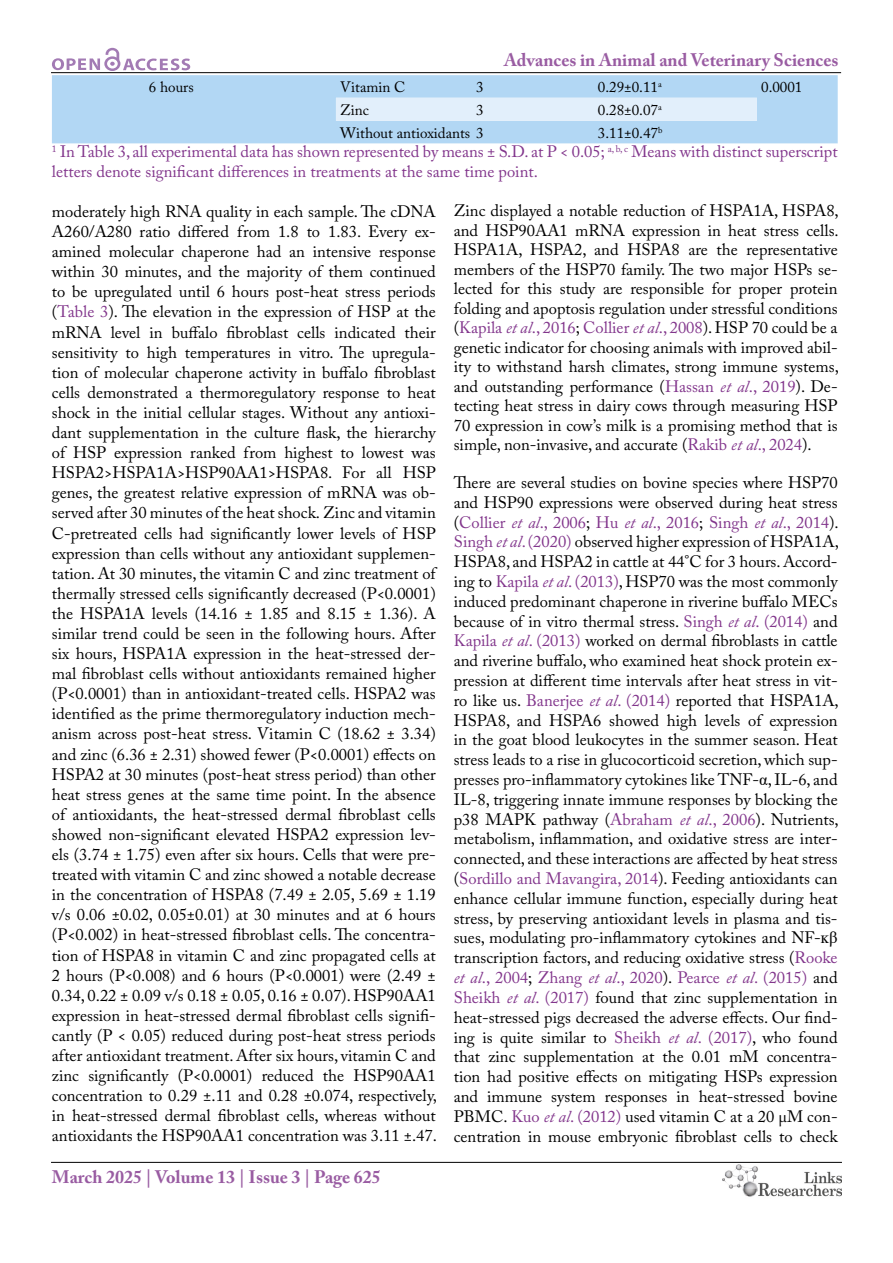
<style>
.page{position:relative;width:893px;height:1263px;background:#fff}
.page>*{position:absolute;margin:0;border:0;box-sizing:border-box;transform-origin:0 0}
.t1{font:700 18px "Adobe Caslon Pro";color:#995ca2}
.t2{font:16.5px/20.1px "Adobe Caslon Pro";color:#000;text-align:justify}
.t3{font:16.5px/19.8px "Adobe Caslon Pro";color:#82368c}
.t4{font:15px "Adobe Caslon Pro";color:#000}
.s1{color:#82368c}
.s2{font-style:italic;color:#82368c}
.s3{font-family:"Times New Roman"}
</style>
<div class="page">
<hr style="left:51px;top:72px;width:790px;height:1px;background:#000">
<hr style="left:51px;top:1162px;width:791px;height:1px;background:#000">
<svg style="left:52px;top:48px;width:138px;height:23px"></svg>
<img style="left:723px;top:1164px;width:119px;height:33px">
<div style="left:52px;top:75px;width:786px;height:68px;background:#b2d7f4"></div>
<div style="left:336px;top:98px;width:421px;height:23px;background:#e2effb"></div>
<p class="t1" style="left:504px;top:50px;width:336px">Advances in Animal and Veterinary Sciences</p>
<p class="t4" style="left:149px;top:78px;width:46px">6 hours</p>
<p class="t4" style="left:340px;top:78px;width:67px">Vitamin C</p>
<p class="t4" style="left:476px;top:78px;width:9px">3</p>
<p class="t4" style="left:598px;top:78px;width:65px">0.29±0.11<sup>a</sup></p>
<p class="t4" style="left:761px;top:78px;width:43px">0.0001</p>
<p class="t4" style="left:340px;top:101px;width:30px">Zinc</p>
<p class="t4" style="left:476px;top:101px;width:9px">3</p>
<p class="t4" style="left:598px;top:101px;width:65px">0.28±0.07<sup>a</sup></p>
<p class="t4" style="left:340px;top:124px;width:145px">Without antioxidants 3</p>
<p class="t4" style="left:598px;top:124px;width:66px">3.11±0.47<sup>b</sup></p>
<p class="t3" style="left:52px;top:142px;width:787px"><sup>1</sup> In Table 3, all experimental data has shown represented by means ± S.D. at P &lt; 0.05; <sup>a,</sup> <sup>b,</sup> <sup>c</sup> Means with distinct superscript letters denote significant differences in treatments at the same time point.</p>
<p class="t2" style="left:52px;top:201px;width:387px">moderately high RNA quality in each sample. The cDNA A260/A280 ratio differed from 1.8 to 1.83. Every ex&shy;amined molecular chaperone had an intensive response within 30 minutes, and the majority of them continued to be upregulated until 6 hours post-heat stress periods (<span class="s1">Table 3</span>). The elevation in the expression of HSP at the mRNA level in buffalo fibroblast cells indicated their sensitivity to high temperatures in vitro. The upregula&shy;tion of molecular chaperone activity in buffalo fibroblast cells demonstrated a thermoregulatory response to heat shock in the initial cellular stages. Without any antioxi&shy;dant supplementation in the culture flask, the hierarchy of HSP expression ranked from highest to lowest was HSPA2&gt;HSPA1A&gt;HSP90AA1&gt;HSPA8. For all HSP genes, the greatest relative expression of mRNA was ob&shy;served after 30 minutes of the heat shock. Zinc and vitamin C-pretreated cells had significantly lower levels of HSP expression than cells without any antioxidant supplemen&shy;tation. At 30 minutes, the vitamin C and zinc treatment of thermally stressed cells significantly decreased (P&lt;0.0001) the HSPA1A levels (14.16 ± 1.85 and 8.15 ± 1.36). A similar trend could be seen in the following hours. After six hours, HSPA1A expression in the heat-stressed der&shy;mal fibroblast cells without antioxidants remained higher (P&lt;0.0001) than in antioxidant-treated cells. HSPA2 was identified as the prime thermoregulatory induction mech&shy;anism across post-heat stress. Vitamin C (18.62 ± 3.34) and zinc (6.36 ± 2.31) showed fewer (P&lt;0.0001) effects on HSPA2 at 30 minutes (post-heat stress period) than other heat stress genes at the same time point. In the absence of antioxidants, the heat-stressed dermal fibroblast cells showed non-significant elevated HSPA2 expression lev&shy;els (3.74 ± 1.75) even after six hours. Cells that were pre&shy;treated with vitamin C and zinc showed a notable decrease in the concentration of HSPA8 (7.49 ± 2.05, 5.69 ± 1.19 v/s 0.06 ±0.02, 0.05±0.01) at 30 minutes and at 6 hours (P&lt;0.002) in heat-stressed fibroblast cells. The concentra&shy;tion of HSPA8 in vitamin C and zinc propagated cells at 2 hours (P&lt;0.008) and 6 hours (P&lt;0.0001) were (2.49 ± 0.34, 0.22 ± 0.09 v/s 0.18 ± 0.05, 0.16 ± 0.07). HSP90AA1 expression in heat-stressed dermal fibroblast cells signifi&shy;cantly (P &lt; 0.05) reduced during post-heat stress periods after antioxidant treatment. After six hours, vitamin C and zinc significantly (P&lt;0.0001) reduced the HSP90AA1 concentration to 0.29 ±.11 and 0.28 ±0.074, respectively, in heat-stressed dermal fibroblast cells, whereas without antioxidants the HSP90AA1 concentration was 3.11 ±.47.</p>
<p class="t2" style="left:454px;top:201px;width:387px;line-height:19.5px">Zinc displayed a notable reduction of HSPA1A, HSPA8, and HSP90AA1 mRNA expression in heat stress cells.<br>HSPA1A, HSPA2, and HSPA8 are the representative members of the HSP70 family. The two major HSPs se&shy;lected for this study are responsible for proper protein folding and apoptosis regulation under stressful conditions (<span class="s1">Kapila</span> <span class="s2">et al</span><span class="s1">., 2016</span>; <span class="s1">Collier</span> <span class="s2">et al</span><span class="s1">., 2008</span>). HSP 70 could be a genetic indicator for choosing animals with improved abil&shy;ity to withstand harsh climates, strong immune systems, and outstanding performance (<span class="s1">Hassan</span> <span class="s2">et al</span><span class="s1">., 2019</span>). De&shy;tecting heat stress in dairy cows through measuring HSP 70 expression in cow’s milk is a promising method that is simple, non-invasive, and accurate (<span class="s1">Rakib</span> <span class="s2">et al</span><span class="s1">., 2024</span>).</p>
<p class="t2" style="left:454px;top:472px;width:387px">There are several studies on bovine species where HSP70 and HSP90 expressions were observed during heat stress (<span class="s1">Collier</span> <span class="s2">et al</span><span class="s1">., 2006</span>; <span class="s1">Hu</span> <span class="s2">et al</span><span class="s1">., 2016</span>; <span class="s1">Singh</span> <span class="s2">et al</span><span class="s1">., 2014</span>).<br><span class="s1">Singh</span> <span class="s2">et al</span><span class="s1">. (2020)</span> observed higher expression of HSPA1A, HSPA8, and HSPA2 in cattle at 44°C for 3 hours. Accord&shy;ing to <span class="s1">Kapila</span> <span class="s2">et al</span><span class="s1">. (2013)</span>, HSP70 was the most commonly induced predominant chaperone in riverine buffalo MECs because of in vitro thermal stress. <span class="s1">Singh</span> <span class="s2">et al</span><span class="s1">. (2014)</span> and <span class="s1">Kapila</span> <span class="s2">et al</span><span class="s1">. (2013)</span> worked on dermal fibroblasts in cattle and riverine buffalo, who examined heat shock protein ex&shy;pression at different time intervals after heat stress in vit&shy;ro like us. <span class="s1">Banerjee</span> <span class="s2">et al</span><span class="s1">. (2014)</span> reported that HSPA1A, HSPA8, and HSPA6 showed high levels of expression in the goat blood leukocytes in the summer season. Heat stress leads to a rise in glucocorticoid secretion, which sup&shy;presses pro-inflammatory cytokines like TNF-<span class="s3">α</span>, IL-6, and IL-8, triggering innate immune responses by blocking the p38 MAPK pathway (<span class="s1">Abraham</span> <span class="s2">et al</span><span class="s1">., 2006</span>). Nutrients, metabolism, inflammation, and oxidative stress are inter&shy;connected, and these interactions are affected by heat stress (<span class="s1">Sordillo and Mavangira, 2014</span>). Feeding antioxidants can enhance cellular immune function, especially during heat stress, by preserving antioxidant levels in plasma and tis&shy;sues, modulating pro-inflammatory cytokines and NF-<span class="s3">ĸβ </span>transcription factors, and reducing oxidative stress (<span class="s1">Rooke </span><span class="s2">et al</span><span class="s1">., 2004</span>; <span class="s1">Zhang</span> <span class="s2">et al</span><span class="s1">., 2020</span>). <span class="s1">Pearce</span> <span class="s2">et al</span><span class="s1">. (2015)</span> and <span class="s1">Sheikh</span> <span class="s2">et al</span><span class="s1">. (2017)</span> found that zinc supplementation in heat-stressed pigs decreased the adverse effects. Our find&shy;ing is quite similar to <span class="s1">Sheikh</span> <span class="s2">et al</span><span class="s1">. (2017)</span>, who found that zinc supplementation at the 0.01 mM concentra&shy;tion had positive effects on mitigating HSPs expression and immune system responses in heat-stressed bovine PBMC. <span class="s1">Kuo</span> <span class="s2">et al</span><span class="s1">. (2012)</span> used vitamin C at a 20 µM con&shy;centration in mouse embryonic fibroblast cells to check</p>
<p class="t1" style="left:52px;top:1166px;width:331px">March 2025 | Volume 13 | Issue 3 | Page 625</p>
</div>
